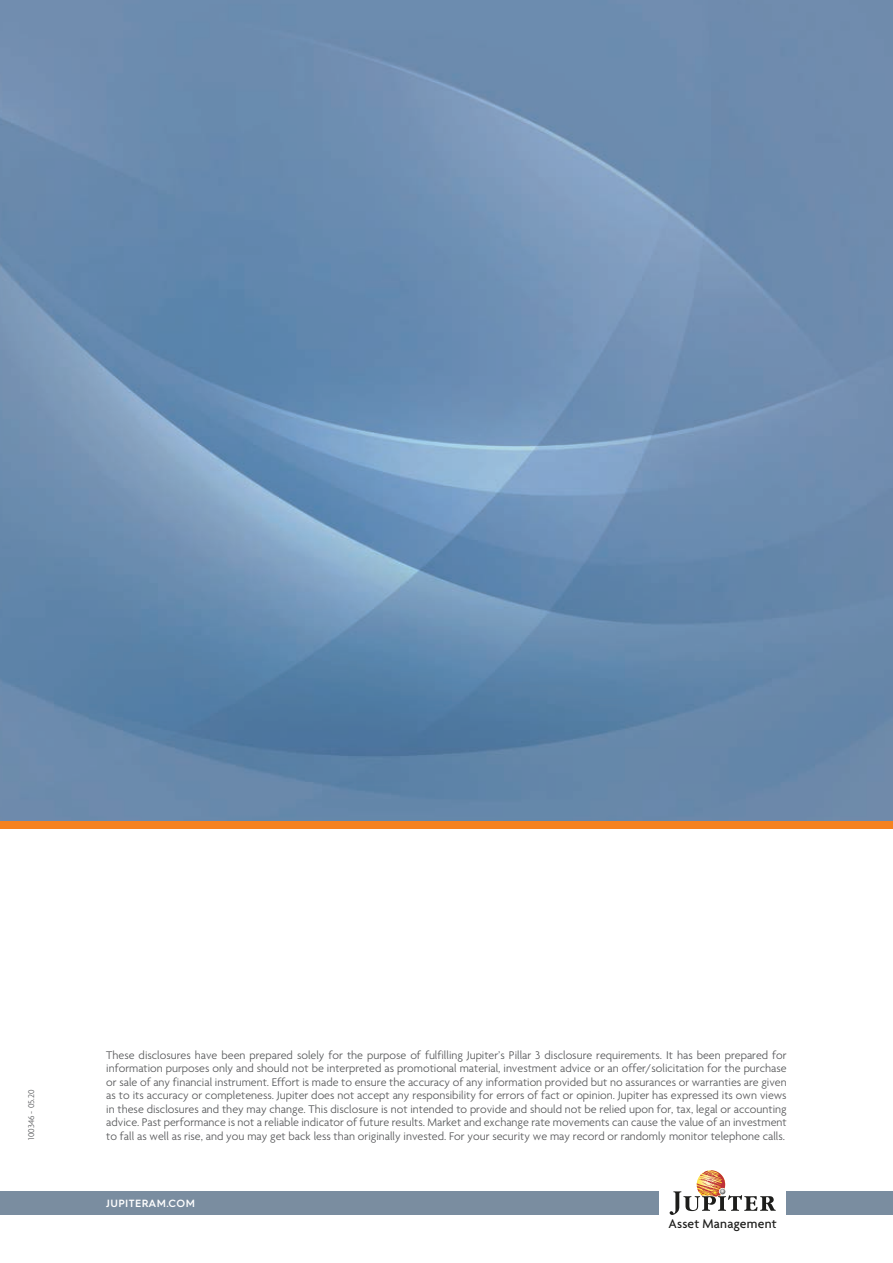
<style>
.page{position:relative;width:893px;height:1263px;background:#fff}
.page>*{position:absolute;margin:0;border:0;box-sizing:border-box;transform-origin:0 0}
.t1{font:500 13.65px "Agenda";letter-spacing:.02em;color:#1d1d1b}
.t2{font:300 12px/13.5px "Agenda";color:#57585a;text-align:justify}
.t3{font:600 10.5px "Hurme Geometric Sans 3";letter-spacing:.035em;color:#fff}
.t4{font:300 9px "Agenda";color:#57585a}
</style>
<div class="page">
<div style="left:0;top:821px;width:893px;height:8px;background:#f58220"></div>
<img style="left:0;top:0;width:893px;height:821px">
<div style="left:0;top:1191px;width:659px;height:24px;background:#7a8da0"></div>
<div style="left:787px;top:1191px;width:106px;height:24px;background:#7a8da0"></div>
<svg style="left:670px;top:1170px;width:106px;height:45px"></svg>
<p class="t4" style="left:26px;top:1140px;width:52px;rotate:-90deg">100346 - 05.20</p>
<p class="t2" style="left:106px;top:1049px;width:682px">These disclosures have been prepared solely for the purpose of fulfilling Jupiter’s Pillar 3 disclosure requirements. It has been prepared for information purposes only and should not be interpreted as promotional material, investment advice or an offer/solicitation for the purchase or sale of any financial instrument. Effort is made to ensure the accuracy of any information provided but no assurances or warranties are given as to its accuracy or completeness. Jupiter does not accept any responsibility for errors of fact or opinion. Jupiter has expressed its own views in these disclosures and they may change. This disclosure is not intended to provide and should not be relied upon for, tax, legal or accounting advice. Past performance is not a reliable indicator of future results. Market and exchange rate movements can cause the value of an investment to fall as well as rise, and you may get back less than originally invested. For your security we may record or randomly monitor telephone calls.</p>
<p class="t3" style="left:106px;top:1196px;width:90px">JUPITERAM.COM</p>
<p class="t1" style="left:668px;top:1216px;width:110px">Asset Management</p>
</div>
